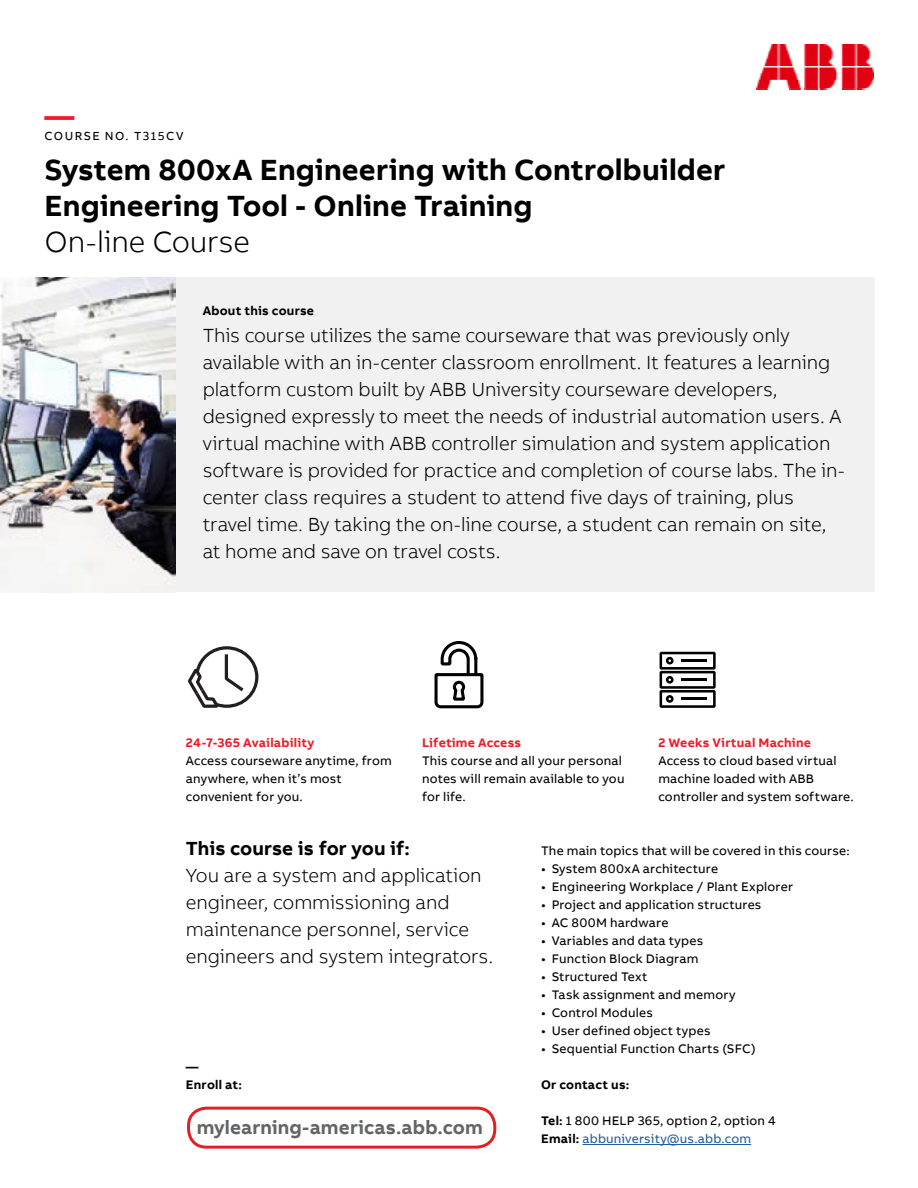
<style>
.page{position:relative;width:918px;height:1188px;background:#fff}
.page>*{position:absolute;margin:0;border:0;box-sizing:border-box;transform-origin:0 0}
.t1{font:700 30px/36px "AB Bvoice";letter-spacing:.005em;color:#000}
.t2{font:300 30px "AB Bvoice";letter-spacing:-.01em;color:#000}
.t3{font:700 30px "AB Bvoice";color:#ed1c29}
.t4{font:300 19.5px/27px "AB Bvoice";letter-spacing:-.005em;color:#000}
.t5{font:700 19.5px "AB Bvoice";letter-spacing:.005em;color:#636466}
.t6{font:700 19.5px "AB Bvoice";color:#000}
.t7{font:12.75px/18px "AB Bvoice";letter-spacing:.015em;color:#000}
.t8{font:700 12.75px "AB Bvoice";letter-spacing:.02em;color:#ed1c29}
.t9{font:700 12.75px/18px "AB Bvoice";letter-spacing:.015em;color:#000}
.t10{font:12.75px "AB Bvoice";letter-spacing:.015em;color:#215e9e}
.t11{font:12px "AB Bvoice";letter-spacing:.12em;color:#000}
.s1{font-weight:700}
.s2{font-weight:700;color:#000}
</style>
<div class="page">
<img style="left:0;top:277px;width:176px;height:315px">
<img style="left:757px;top:45px;width:116px;height:44px">
<div style="left:176px;top:277px;width:698px;height:315px;background:#f1f1f2"></div>
<hr style="left:583px;top:1144px;width:168px;height:1px;background:#215e9e">
<svg style="left:188px;top:646px;width:70px;height:62px"></svg>
<svg style="left:434px;top:641px;width:50px;height:68px"></svg>
<svg style="left:660px;top:652px;width:56px;height:56px"></svg>
<hr style="left:681px;top:659px;width:26px;height:3px;background:#000">
<div style="left:187px;top:1107px;width:309px;height:42px;border:3px solid #e21f26;border-radius:18px"></div>
<h1 class="t3" style="left:45px;top:96px;width:31px">—</h1>
<p class="t11" style="left:45px;top:129px;width:140px">COURSE NO. T315CV</p>
<h1 class="t1" style="left:45px;top:152px;width:682px">System 800xA Engineering with Controlbuilder<br>Engineering Tool - Online Training</h1>
<h1 class="t2" style="left:45px;top:224px;width:207px">On-line Course</h1>
<p class="t9" style="left:203px;top:301px;width:113px">About this course</p>
<p class="t4" style="left:203px;top:322px;width:644px">This course utilizes the same courseware that was previously only available with an in-center classroom enrollment. It features a learning platform custom built by ABB University courseware developers, designed expressly to meet the needs of industrial automation users. A virtual machine with ABB controller simulation and system application software is provided for practice and completion of course labs. The in&shy;center class requires a student to attend five days of training, plus travel time. By taking the on-line course, a student can remain on site, at home and save on travel costs.</p>
<p class="t8" style="left:186px;top:734px;width:130px">24-7-365 Availability</p>
<p class="t7" style="left:186px;top:751px;width:207px">Access courseware anytime, from anywhere, when it’s most convenient for you.</p>
<p class="t8" style="left:422px;top:734px;width:101px">Lifetime Access</p>
<p class="t7" style="left:422px;top:751px;width:204px">This course and all your personal notes will remain available to you for life.</p>
<p class="t8" style="left:658px;top:734px;width:154px">2 Weeks Virtual Machine</p>
<p class="t7" style="left:658px;top:751px;width:197px">Access to cloud based virtual machine loaded with ABB controller and system software.</p>
<p class="t6" style="left:186px;top:836px;width:225px">This course is for you if:</p>
<p class="t4" style="left:186px;top:862px;width:309px">You are a system and application engineer, commissioning and maintenance personnel, service engineers and system integrators.</p>
<p class="t9" style="left:186px;top:1057px;width:58px">—<br>Enroll at:</p>
<p class="t5" style="left:197px;top:1115px;width:288px">mylearning-americas.abb.com</p>
<p class="t7" style="left:541px;top:841px;width:310px">The main topics that will be covered in this course:</p>
<p class="t7" style="left:541px;top:859px;width:179px">• System 800xA architecture</p>
<p class="t7" style="left:541px;top:877px;width:253px">• Engineering Workplace / Plant Explorer</p>
<p class="t7" style="left:541px;top:895px;width:222px">• Project and application structures</p>
<p class="t7" style="left:541px;top:913px;width:129px">• AC 800M hardware</p>
<p class="t7" style="left:541px;top:931px;width:164px">• Variables and data types</p>
<p class="t7" style="left:541px;top:949px;width:159px">• Function Block Diagram</p>
<p class="t7" style="left:541px;top:967px;width:108px">• Structured Text</p>
<p class="t7" style="left:541px;top:985px;width:196px">• Task assignment and memory</p>
<p class="t7" style="left:541px;top:1003px;width:113px">• Control Modules</p>
<p class="t7" style="left:541px;top:1021px;width:171px">• User defined object types</p>
<p class="t7" style="left:541px;top:1039px;width:216px">• Sequential Function Charts (SFC)</p>
<p class="t9" style="left:541px;top:1075px;width:90px">Or contact us:</p>
<p class="t7" style="left:541px;top:1111px;width:236px"><span class="s1">Tel:</span> 1 800 HELP 365, option 2, option 4</p>
<p class="t10" style="left:541px;top:1131px;width:212px"><span class="s2">Email:</span> abbuniversity@us.abb.com</p>
</div>
